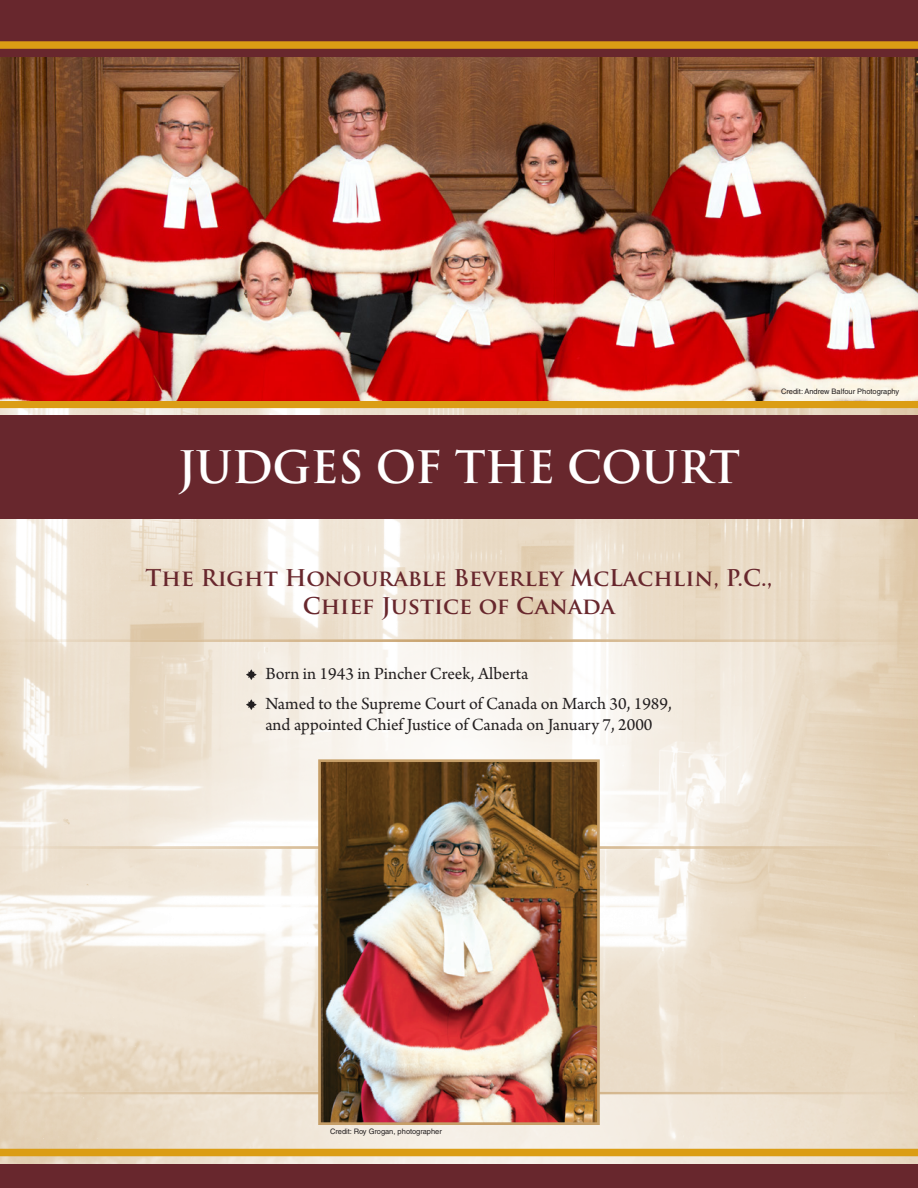
<style>
.page{position:relative;width:918px;height:1188px;background:#fff}
.page>*{position:absolute;margin:0;border:0;box-sizing:border-box;transform-origin:0 0}
.t1{font:700 43.65px "Trajan Pro";letter-spacing:-.01em;color:#fff}
.Sub_Title{font:700 22.5px/28.5px "Trajan Pro";color:#68272d;text-align:center}
.Body{font:18px/21px "Arno Pro";color:#231f20}
.Body-2{font:7.5px "Helvetica LT Std";color:#231f20}
</style>
<div class="page">
<img style="left:0;top:408px;width:918px;height:684px">
<svg style="left:0;top:642px;width:918px;height:204px"></svg>
<hr style="left:0;top:639px;width:918px;height:3px;background:#c69e67">
<hr style="left:0;top:846px;width:918px;height:3px;background:#c69e67">
<svg style="left:0;top:1094px;width:918px;height:70px;background:#ede1d0"></svg>
<hr style="left:0;top:1092px;width:918px;height:2px;background:#c69e67">
<svg style="left:246px;top:669px;width:11px;height:11px"></svg>
<svg style="left:246px;top:699px;width:11px;height:11px"></svg>
<div style="left:0;top:1164px;width:918px;height:24px;background:#68272d"></div>
<div style="left:0;top:1149px;width:918px;height:7px;background:#db9d14"></div>
<div style="left:0;top:415px;width:918px;height:103px;background:#68272d"></div>
<img style="left:322px;top:763px;width:274px;height:358px">
<div style="left:318px;top:759px;width:282px;height:366px;border:3px solid #c69e67"></div>
<div style="left:0;top:401px;width:918px;height:7px;background:#db9d14"></div>
<img style="left:0;top:57px;width:918px;height:344px">
<div style="left:0;top:0;width:918px;height:57px;background:#68272d"></div>
<div style="left:0;top:41px;width:918px;height:8px;background:#db9d14"></div>
<p class="t1" style="left:178px;top:440px;width:564px">JUDGES OF THE COURT</p>
<p class="Body-2" style="left:781px;top:387px;width:120px">Credit: Andrew Balfour Photography</p>
<p class="Sub_Title" style="left:146px;top:563px;width:628px">The Right Honourable Beverley McLachlin, P.C.,<br>Chief Justice of Canada</p>
<p class="Body" style="left:265px;top:664px;width:265px">Born in 1943 in Pincher Creek, Alberta</p>
<p class="Body" style="left:265px;top:694px;width:408px">Named to the Supreme Court of Canada on March 30, 1989, and appointed Chief Justice of Canada on January 7, 2000</p>
<p class="Body-2" style="left:330px;top:1127px;width:113px">Credit: Roy Grogan, photographer</p>
</div>
